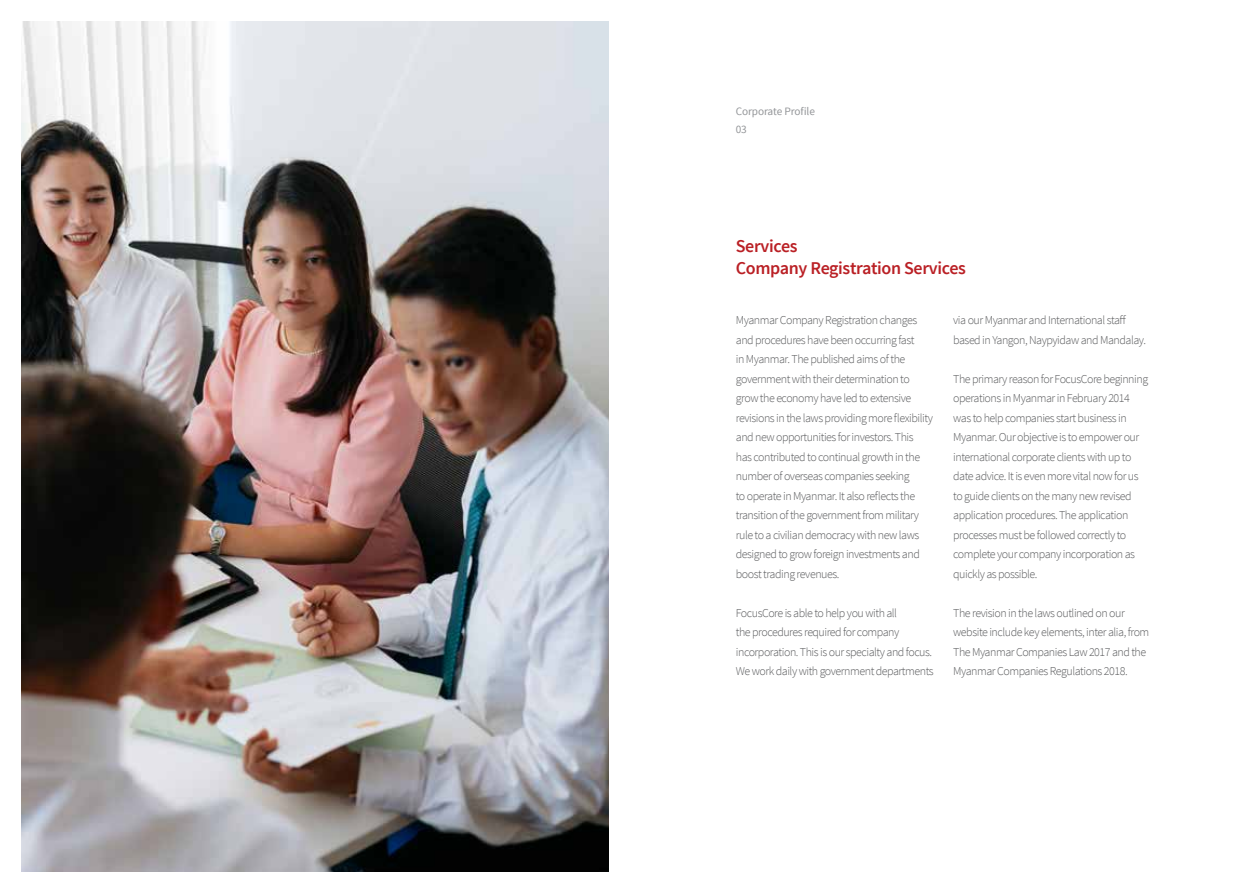
<style>
.page{position:relative;width:1259px;height:893px;background:#fff}
.page>*{position:absolute;margin:0;border:0;box-sizing:border-box;transform-origin:0 0}
.t1{font:600 18px/21.6px "Source Sans Pro";letter-spacing:-.02em;color:#ba2025}
.t2{font:300 12px/19.5px "Source Sans Pro";letter-spacing:-.04em;color:#58595b}
.t3{font:11.25px/18px "Source Sans Pro";letter-spacing:-.01em;color:#939598}
</style>
<div class="page">
<img style="left:21px;top:21px;width:587px;height:851px">
<p class="t3" style="left:736px;top:102px;width:81px">Corporate Profile<br>03</p>
<h1 class="t1" style="left:736px;top:236px;width:232px">Services<br>Company Registration Services</h1>
<p class="t2" style="left:953px;top:311px;width:194px">via our Myanmar and International staff based in Yangon, Naypyidaw and Mandalay.</p>
<p class="t2" style="left:953px;top:369px;width:196px">The primary reason for FocusCore beginning operations in Myanmar in February 2014 was to help companies start business in Myanmar. Our objective is to empower our international corporate clients with up to date advice. It is even more vital now for us to guide clients on the many new revised application procedures. The application processes must be followed correctly to complete your company incorporation as quickly as possible.</p>
<p class="t2" style="left:953px;top:603px;width:198px">The revision in the laws outlined on our website include key elements, inter alia, from The Myanmar Companies Law 2017 and the Myanmar Companies Regulations 2018.</p>
<p class="t2" style="left:736px;top:311px;width:199px">Myanmar Company Registration changes and procedures have been occurring fast<br>in Myanmar. The published aims of the government with their determination to grow the economy have led to extensive revisions in the laws providing more flexibility and new opportunities for investors. This has contributed to continual growth in the number of overseas companies seeking<br>to operate in Myanmar. It also reflects the transition of the government from military rule to a civilian democracy with new laws designed to grow foreign investments and boost trading revenues.</p>
<p class="t2" style="left:736px;top:603px;width:199px">FocusCore is able to help you with all<br>the procedures required for company incorporation. This is our specialty and focus.<br>We work daily with government departments</p>
</div>
